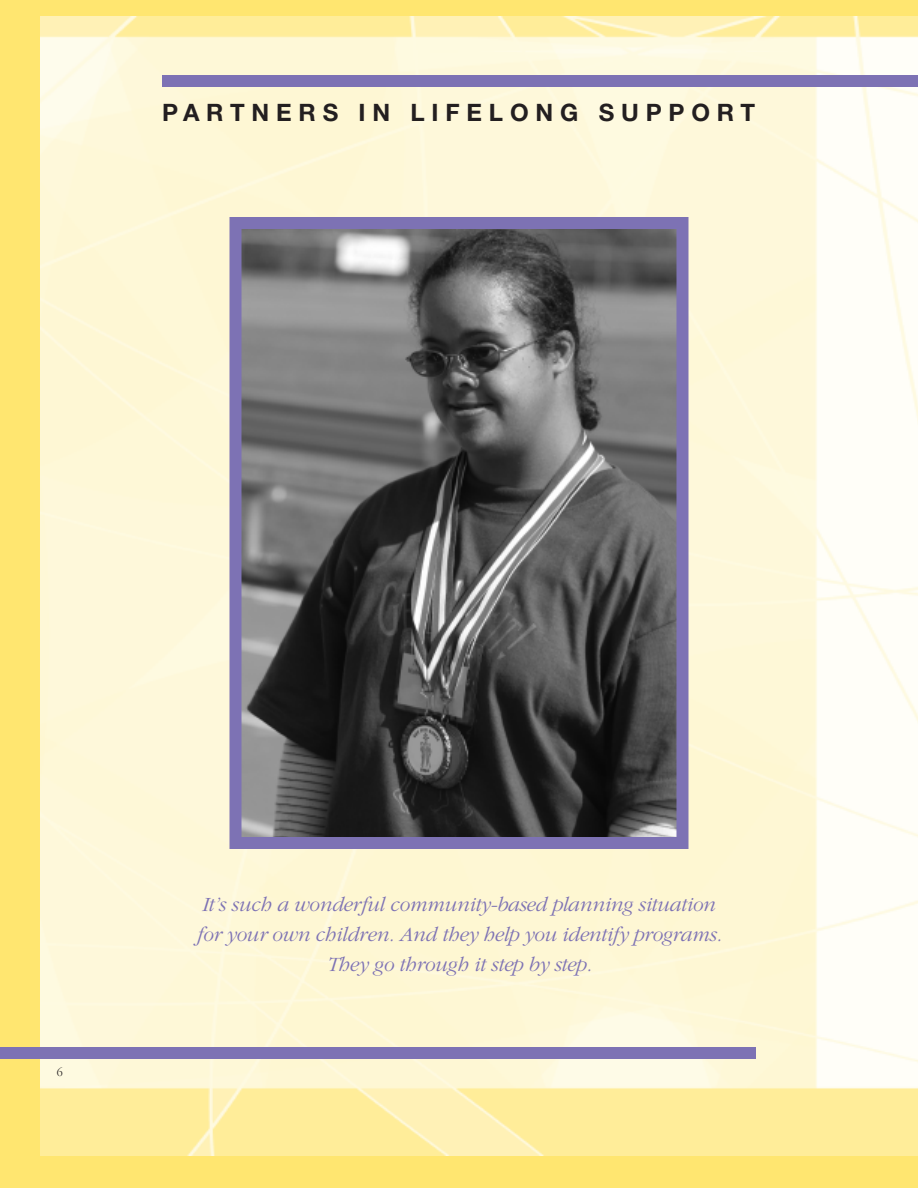
<style>
.page{position:relative;width:918px;height:1188px;background:#ffe670}
.page>*{position:absolute;margin:0;border:0;box-sizing:border-box;transform-origin:0 0}
.t1{font:700 24px "Helvetica Neue";letter-spacing:.285em;color:#231f20}
.t2{font:italic 300 21px/30px "Garamond";letter-spacing:-.015em;color:#7d72b4;text-align:center}
.t3{font:300 12px "Garamond";color:#231f20}
</style>
<div class="page">
<img style="left:40px;top:16px;width:878px;height:1139px">
<div style="left:162px;top:75px;width:756px;height:12px;background:#7d72b4"></div>
<div style="left:0;top:1047px;width:756px;height:12px;background:#7d72b4"></div>
<img style="left:243px;top:230px;width:432px;height:606px">
<div style="left:230px;top:217px;width:458px;height:632px;border:12px solid #7d72b4"></div>
<p class="t1" style="left:162px;top:104px;width:595px">PARTNERS IN LIFELONG SUPPORT</p>
<p class="t3" style="left:57px;top:1065px;width:7px">6</p>
<p class="t2" style="left:196px;top:889px;width:526px">It’s such a wonderful community-based planning situation for your own children. And they help you identify programs.<br>They go through it step by step.</p>
</div>
